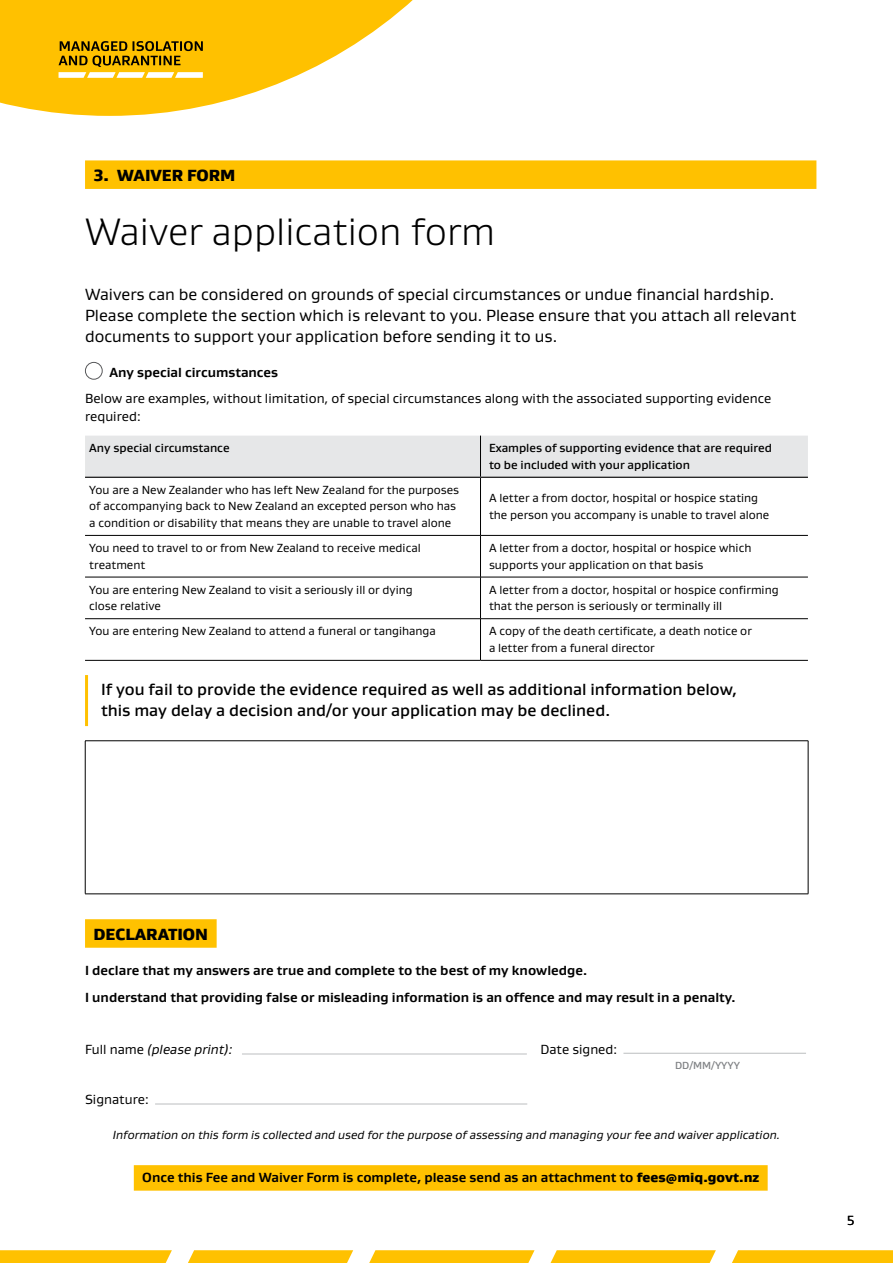
<style>
.page{position:relative;width:893px;height:1263px;background:#fff}
.page>*{position:absolute;margin:0;border:0;box-sizing:border-box;transform-origin:0 0}
.t1{font:300 39px "Gustan";color:#000}
._6_Intro{font:16.5px/21px "Gustan";color:#000}
._4_Body{font:500 16.5px/21px "Gustan";color:#000}
._3_Yellow_box_header{font:900 16.5px "Gustan";color:#000}
._4_Body-2{font:700 13.5px "Gustan";color:#000}
._4_Body-3{font:13.5px/18px "Gustan";color:#000}
.Body_no_space{font:700 13.5px "Gustan";color:#000}
.Body_no_space-2{font:italic 13.5px "Gustan";color:#000}
.Body_no_space-3{font:13.5px "Gustan";color:#000}
._4_Body-4{font:12px/16.5px "Gustan";color:#000}
.Body_no_space-4{font:italic 12px "Gustan";color:#000}
._4_Body-5{font:500 12px/16.5px "Gustan";color:#000}
.SMALL_NOTES{font:500 10.5px "Gustan";color:#808285}
.s1{font-style:normal}
.s2{font-weight:900}
</style>
<div class="page">
<svg style="left:1px;top:0;width:412px;height:116px;fill:#ffc100"></svg>
<svg style="left:59px;top:41px;width:144px;height:37px;background:#c79f23"></svg>
<svg style="left:551px;top:1250px;width:165px;height:13px;background:#ffc40d"></svg>
<svg style="left:369px;top:1250px;width:166px;height:13px;background:#ffc40f"></svg>
<svg style="left:188px;top:1250px;width:165px;height:13px;background:#ffc40d"></svg>
<svg style="left:0;top:1250px;width:172px;height:13px;background:#ffc309"></svg>
<svg style="left:732px;top:1250px;width:161px;height:13px;background:#ffc309"></svg>
<div style="left:85px;top:160px;width:731px;height:29px;background:#ffc100"></div>
<div style="left:134px;top:1165px;width:634px;height:26px;background:#ffc100"></div>
<div style="left:85px;top:362px;width:18px;height:18px;border:1px solid #58595b;border-radius:50%"></div>
<div style="left:85px;top:436px;width:723px;height:41px;background:#e6e7e8"></div>
<hr style="left:480px;top:436px;width:1px;height:41px;background:#000">
<hr style="left:480px;top:478px;width:1px;height:57px;background:#000">
<hr style="left:480px;top:536px;width:1px;height:41px;background:#000">
<hr style="left:480px;top:577px;width:1px;height:41px;background:#000">
<hr style="left:480px;top:619px;width:1px;height:41px;background:#000">
<hr style="left:85px;top:535px;width:395px;height:1px;background:#000">
<hr style="left:480px;top:535px;width:328px;height:1px;background:#000">
<hr style="left:85px;top:577px;width:395px;height:1px;background:#000">
<hr style="left:480px;top:577px;width:328px;height:1px;background:#000">
<hr style="left:85px;top:618px;width:395px;height:1px;background:#000">
<hr style="left:480px;top:618px;width:328px;height:1px;background:#000">
<hr style="left:85px;top:660px;width:395px;height:1px;background:#000">
<hr style="left:480px;top:660px;width:328px;height:1px;background:#000">
<hr style="left:85px;top:477px;width:395px;height:1px;background:#000">
<hr style="left:480px;top:477px;width:328px;height:1px;background:#000">
<hr style="left:85px;top:675px;width:3px;height:51px;background:#ffc100">
<hr style="left:85px;top:740px;width:723px;height:1px;background:#000">
<hr style="left:85px;top:741px;width:1px;height:153px;background:#000">
<hr style="left:808px;top:741px;width:1px;height:153px;background:#000">
<hr style="left:85px;top:893px;width:723px;height:1px;background:#000">
<div style="left:85px;top:919px;width:132px;height:29px;background:#ffc100"></div>
<hr style="left:242px;top:1053px;width:285px;height:1px;background:#bcbec0">
<hr style="left:623px;top:1053px;width:183px;height:1px;background:#bcbec0">
<hr style="left:155px;top:1103px;width:372px;height:1px;background:#bcbec0">
<p class="_3_Yellow_box_header" style="left:94px;top:165px;width:143px">3. WAIVER FORM</p>
<h2 class="t1" style="left:85px;top:207px;width:411px">Waiver application form</h2>
<p class="_6_Intro" style="left:85px;top:283px;width:713px">Waivers can be considered on grounds of special circumstances or undue financial hardship.<br>Please complete the section which is relevant to you. Please ensure that you attach all relevant documents to support your application before sending it to us.</p>
<p class="_4_Body-2" style="left:109px;top:363px;width:170px">Any special circumstances</p>
<p class="_4_Body-3" style="left:85px;top:389px;width:688px">Below are examples, without limitation, of special circumstances along with the associated supporting evidence required:</p>
<p class="_4_Body-5" style="left:89px;top:440px;width:142px">Any special circumstance</p>
<p class="_4_Body-5" style="left:489px;top:440px;width:285px">Examples of supporting evidence that are required to be included with your application</p>
<p class="_4_Body-4" style="left:89px;top:481px;width:371px">You are a New Zealander who has left New Zealand for the purposes of accompanying back to New Zealand an excepted person who has a condition or disability that means they are unable to travel alone</p>
<p class="_4_Body-4" style="left:489px;top:489px;width:282px">A letter a from doctor, hospital or hospice stating the person you accompany is unable to travel alone</p>
<p class="_4_Body-4" style="left:89px;top:539px;width:333px">You need to travel to or from New Zealand to receive medical treatment</p>
<p class="_4_Body-4" style="left:489px;top:539px;width:264px">A letter from a doctor, hospital or hospice which supports your application on that basis</p>
<p class="_4_Body-4" style="left:89px;top:581px;width:325px">You are entering New Zealand to visit a seriously ill or dying close relative</p>
<p class="_4_Body-4" style="left:489px;top:581px;width:291px">A letter from a doctor, hospital or hospice confirming that the person is seriously or terminally ill</p>
<p class="_4_Body-4" style="left:89px;top:623px;width:348px">You are entering New Zealand to attend a funeral or tangihanga</p>
<p class="_4_Body-4" style="left:489px;top:623px;width:264px">A copy of the death certificate, a death notice or a letter from a funeral director</p>
<p class="_4_Body" style="left:101px;top:678px;width:637px">If you fail to provide the evidence required as well as additional information below, this may delay a decision and/or your application may be declined.</p>
<p class="_3_Yellow_box_header" style="left:94px;top:923px;width:116px">DECLARATION</p>
<p class="_4_Body-2" style="left:85px;top:961px;width:504px">I declare that my answers are true and complete to the best of my knowledge.</p>
<p class="_4_Body-2" style="left:85px;top:988px;width:652px">I understand that providing false or misleading information is an offence and may result in a penalty.</p>
<p class="Body_no_space-2" style="left:85px;top:1040px;width:149px"><span class="s1">Full name</span> (please print):</p>
<p class="Body_no_space-3" style="left:540px;top:1040px;width:78px">Date signed:</p>
<p class="SMALL_NOTES" style="left:675px;top:1058px;width:67px">DD/MM/YYYY</p>
<p class="Body_no_space-3" style="left:85px;top:1090px;width:65px">Signature:</p>
<p class="Body_no_space-4" style="left:113px;top:1127px;width:669px">Information on this form is collected and used for the purpose of assessing and managing your fee and waiver application.</p>
<p class="Body_no_space" style="left:142px;top:1168px;width:618px">Once this Fee and Waiver Form is complete, please send as an attachment to <span class="s2">fees@miq.govt.nz</span></p>
<p class="_4_Body-3" style="left:847px;top:1211px;width:9px">5</p>
</div>
